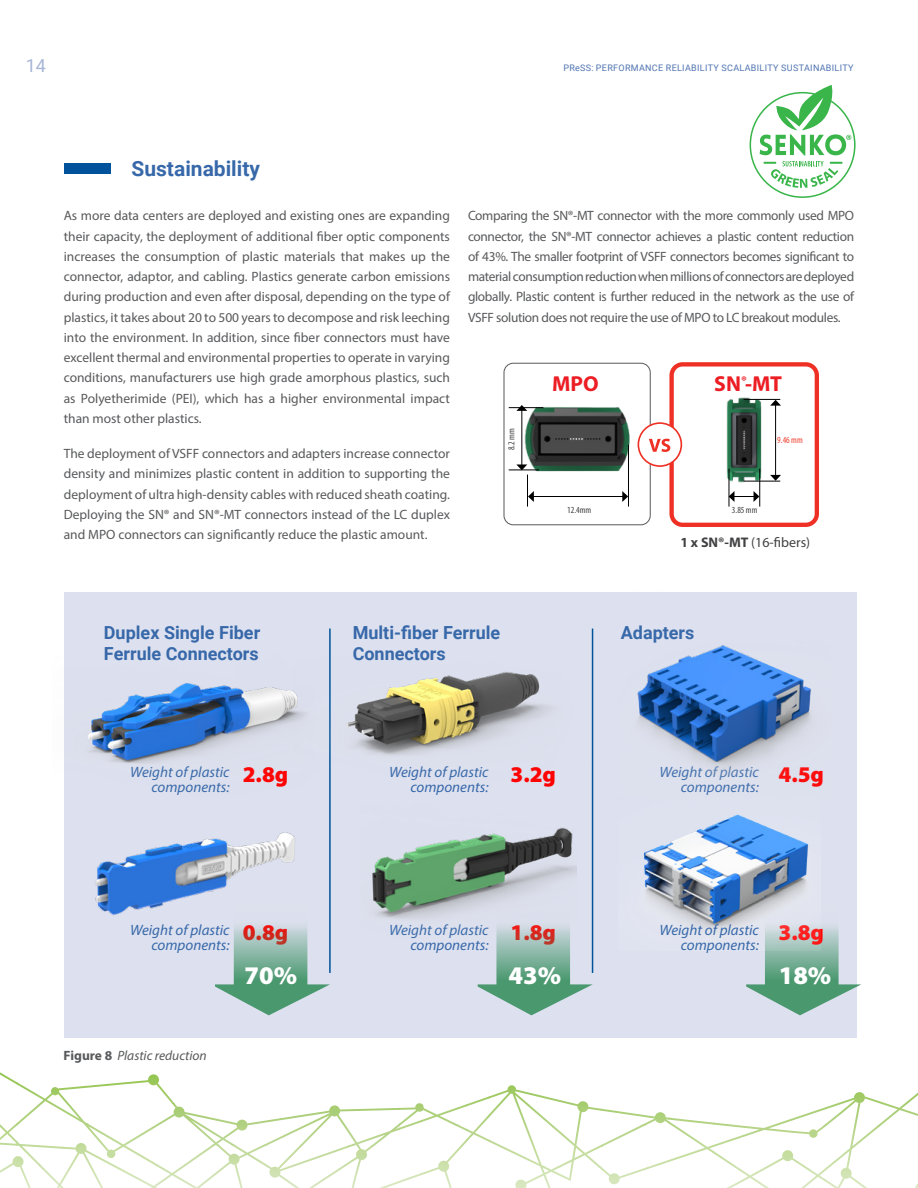
<style>
.page{position:relative;width:918px;height:1188px;background:#fff}
.page>*{position:absolute;margin:0;border:0;box-sizing:border-box;transform-origin:0 0}
.t1{font:900 25.5px "Myriad Pro";color:#fff}
.t2{font:900 22.5px "Myriad Pro";color:#f00}
.t3{font:700 21.75px "Myriad Pro";color:#ed1d24}
.t4{font:700 21px "Roboto";color:#3768a9}
.t5{font:700 18px/21px "Roboto";color:#3768a9}
.t6{font:18px "Roboto";color:#a8b5d8}
.t7{font:italic 15px/15px "Myriad Pro";color:#3768a9;text-align:right}
.t8{font:13.95px "Myriad Pro";color:#414042}
.t9{font:13.5px/20.2px "Myriad Pro";color:#58595b;text-align:justify}
.t10{font:italic 13.5px "Myriad Pro";color:#58595b}
.t11{font:condensed 9.3px "Myriad Pro";color:#414042}
.t12{font:condensed 9.3px "Myriad Pro";color:#ef4130}
.t13{font:9px "Roboto";letter-spacing:.035em;color:#5074b1}
.s1{font-weight:700}
.s2{font-weight:700;font-style:normal}
</style>
<div class="page">
<div style="left:64px;top:592px;width:793px;height:445px;background:#dde1ef"></div>
<img style="left:108px;top:1074px;width:66px;height:29px">
<img style="left:0;top:1072px;width:17px;height:101px">
<img style="left:827px;top:1092px;width:91px;height:33px">
<img style="left:490px;top:1085px;width:112px;height:81px">
<img style="left:467px;top:1096px;width:23px;height:46px">
<img style="left:400px;top:1103px;width:22px;height:27px">
<img style="left:17px;top:1082px;width:91px;height:41px">
<img style="left:714px;top:1107px;width:113px;height:81px">
<img style="left:669px;top:1118px;width:45px;height:44px">
<img style="left:601px;top:1109px;width:68px;height:16px">
<img style="left:421px;top:1104px;width:46px;height:21px">
<img style="left:153px;top:1103px;width:247px;height:42px">
<img style="left:826px;top:1125px;width:55px;height:21px">
<img style="left:601px;top:1125px;width:45px;height:21px">
<img style="left:444px;top:1124px;width:23px;height:64px">
<img style="left:63px;top:1123px;width:90px;height:65px">
<img style="left:17px;top:1123px;width:22px;height:65px">
<img style="left:826px;top:1146px;width:41px;height:42px">
<img style="left:647px;top:1160px;width:22px;height:10px">
<img style="left:601px;top:1146px;width:23px;height:38px">
<img style="left:422px;top:1161px;width:23px;height:14px">
<img style="left:152px;top:1145px;width:223px;height:43px">
<img style="left:39px;top:1145px;width:24px;height:43px">
<img style="left:623px;top:1167px;width:24px;height:10px">
<img style="left:515px;top:1166px;width:87px;height:21px">
<img style="left:383px;top:1173px;width:39px;height:14px">
<img style="left:765px;top:1187px;width:40px;height:1px">
<img style="left:516px;top:1187px;width:35px;height:1px">
<div style="left:64px;top:163px;width:46px;height:11px;background:#00539b"></div>
<div style="left:669px;top:362px;width:150px;height:165px;border:4px solid #ee3124;border-radius:11px"></div>
<div style="left:504px;top:363px;width:147px;height:162px;border:1px solid #58595b;border-radius:9px"></div>
<img style="left:522px;top:407px;width:121px;height:68px">
<img style="left:726px;top:397px;width:46px;height:96px">
<hr style="left:628px;top:445px;width:1px;height:62px;background:#000">
<hr style="left:527px;top:475px;width:1px;height:32px;background:#000">
<hr style="left:533px;top:496px;width:90px;height:1px;background:#000">
<svg style="left:528px;top:491px;width:6px;height:11px"></svg>
<svg style="left:622px;top:491px;width:6px;height:11px"></svg>
<svg style="left:730px;top:491px;width:29px;height:11px"></svg>
<hr style="left:509px;top:407px;width:34px;height:1px;background:#000">
<hr style="left:509px;top:470px;width:30px;height:1px;background:#000">
<hr style="left:744px;top:399px;width:36px;height:1px;background:#000">
<hr style="left:744px;top:481px;width:36px;height:1px;background:#000">
<hr style="left:521px;top:410px;width:1px;height:55px;background:#000">
<svg style="left:516px;top:405px;width:11px;height:6px"></svg>
<svg style="left:516px;top:464px;width:11px;height:6px"></svg>
<hr style="left:775px;top:405px;width:1px;height:71px;background:#000">
<svg style="left:770px;top:400px;width:11px;height:6px"></svg>
<svg style="left:770px;top:475px;width:11px;height:6px"></svg>
<div style="left:638px;top:423px;width:43px;height:43px;background:#fff;border-radius:50%"></div>
<div style="left:638px;top:422px;width:44px;height:45px;border:2px solid #ee3124;border-radius:50%"></div>
<svg style="left:649px;top:439px;width:21px;height:13px"></svg>
<hr style="left:729px;top:469px;width:1px;height:38px;background:#000">
<hr style="left:759px;top:469px;width:1px;height:38px;background:#000">
<hr style="left:592px;top:629px;width:1px;height:344px;background:#00539b">
<hr style="left:329px;top:629px;width:2px;height:344px;background:#00539b">
<img style="left:236px;top:901px;width:94px;height:114px">
<img style="left:478px;top:901px;width:115px;height:114px">
<img style="left:746px;top:927px;width:115px;height:88px">
<img style="left:95px;top:832px;width:218px;height:166px">
<img style="left:372px;top:827px;width:205px;height:153px">
<img style="left:644px;top:814px;width:177px;height:136px">
<img style="left:637px;top:645px;width:175px;height:125px">
<img style="left:88px;top:682px;width:205px;height:82px">
<img style="left:293px;top:628px;width:260px;height:163px">
<svg style="left:750px;top:85px;width:106px;height:113px"></svg>
<h3 class="t6" style="left:26px;top:53px;width:22px">14</h3>
<p class="t13" style="left:564px;top:62px;width:292px">PReSS: PERFORMANCE RELIABILITY SCALABILITY SUSTAINABILITY</p>
<h3 class="t4" style="left:132px;top:154px;width:130px">Sustainability</h3>
<p class="t9" style="left:64px;top:206px;width:388px">As more data centers are deployed and existing ones are expanding their capacity, the deployment of additional fiber optic components increases the consumption of plastic materials that makes up the connector, adaptor, and cabling. Plastics generate carbon emissions during production and even after disposal, depending on the type of plastics, it takes about 20 to 500 years to decompose and risk leeching into the environment. In addition, since fiber connectors must have excellent thermal and environmental properties to operate in varying conditions, manufacturers use high grade amorphous plastics, such as Polyetherimide (PEI), which has a higher environmental impact than most other plastics.</p>
<p class="t9" style="left:64px;top:443px;width:388px">The deployment of VSFF connectors and adapters increase connector density and minimizes plastic content in addition to supporting the deployment of ultra high-density cables with reduced sheath coating.<br>Deploying the SN® and SN®-MT connectors instead of the LC duplex and MPO connectors can significantly reduce the plastic amount.</p>
<p class="t9" style="left:468px;top:206px;width:388px">Comparing the SN®-MT connector with the more commonly used MPO connector, the SN®-MT connector achieves a plastic content reduction of 43%. The smaller footprint of VSFF connectors becomes significant to material consumption reduction when millions of connectors are deployed globally. Plastic content is further reduced in the network as the use of VSFF solution does not require the use of MPO to LC breakout modules.</p>
<p class="t11" style="left:506px;top:450px;width:23px;rotate:-90deg">8.2 mm</p>
<h3 class="t3" style="left:552px;top:370px;width:48px">MPO</h3>
<p class="t11" style="left:567px;top:504px;width:26px">12.4mm</p>
<h3 class="t3" style="left:714px;top:370px;width:69px">SN<sup>®</sup>-MT</h3>
<p class="t12" style="left:777px;top:434px;width:27px">9.46 mm</p>
<p class="t11" style="left:732px;top:504px;width:27px">3.85 mm</p>
<p class="t8" style="left:680px;top:534px;width:131px"><span class="s1">1 x SN®-MT</span> (16-fibers)</p>
<h3 class="t5" style="left:104px;top:622px;width:158px">Duplex Single Fiber<br>Ferrule Connectors</h3>
<h3 class="t5" style="left:353px;top:622px;width:149px">Multi-fiber Ferrule<br>Connectors</h3>
<h3 class="t5" style="left:621px;top:622px;width:75px">Adapters</h3>
<p class="t7" style="left:130px;top:764px;width:101px">Weight of plastic components:</p>
<p class="t7" style="left:389px;top:764px;width:101px">Weight of plastic components:</p>
<p class="t7" style="left:659px;top:764px;width:101px">Weight of plastic components:</p>
<h2 class="t2" style="left:243px;top:759px;width:47px">2.8g</h2>
<h2 class="t2" style="left:511px;top:759px;width:47px">3.2g</h2>
<h2 class="t2" style="left:779px;top:759px;width:47px">4.5g</h2>
<p class="t7" style="left:130px;top:923px;width:101px">Weight of plastic components:</p>
<p class="t7" style="left:389px;top:923px;width:101px">Weight of plastic components:</p>
<p class="t7" style="left:659px;top:923px;width:101px">Weight of plastic components:</p>
<h2 class="t2" style="left:243px;top:917px;width:47px">0.8g</h2>
<h2 class="t2" style="left:511px;top:917px;width:47px">1.8g</h2>
<h2 class="t2" style="left:779px;top:917px;width:47px">3.8g</h2>
<h1 class="t1" style="left:245px;top:958px;width:54px">70%</h1>
<h1 class="t1" style="left:509px;top:958px;width:54px">43%</h1>
<h1 class="t1" style="left:779px;top:958px;width:54px">18%</h1>
<p class="t10" style="left:64px;top:1047px;width:145px"><span class="s2">Figure 8</span> Plastic reduction</p>
</div>
